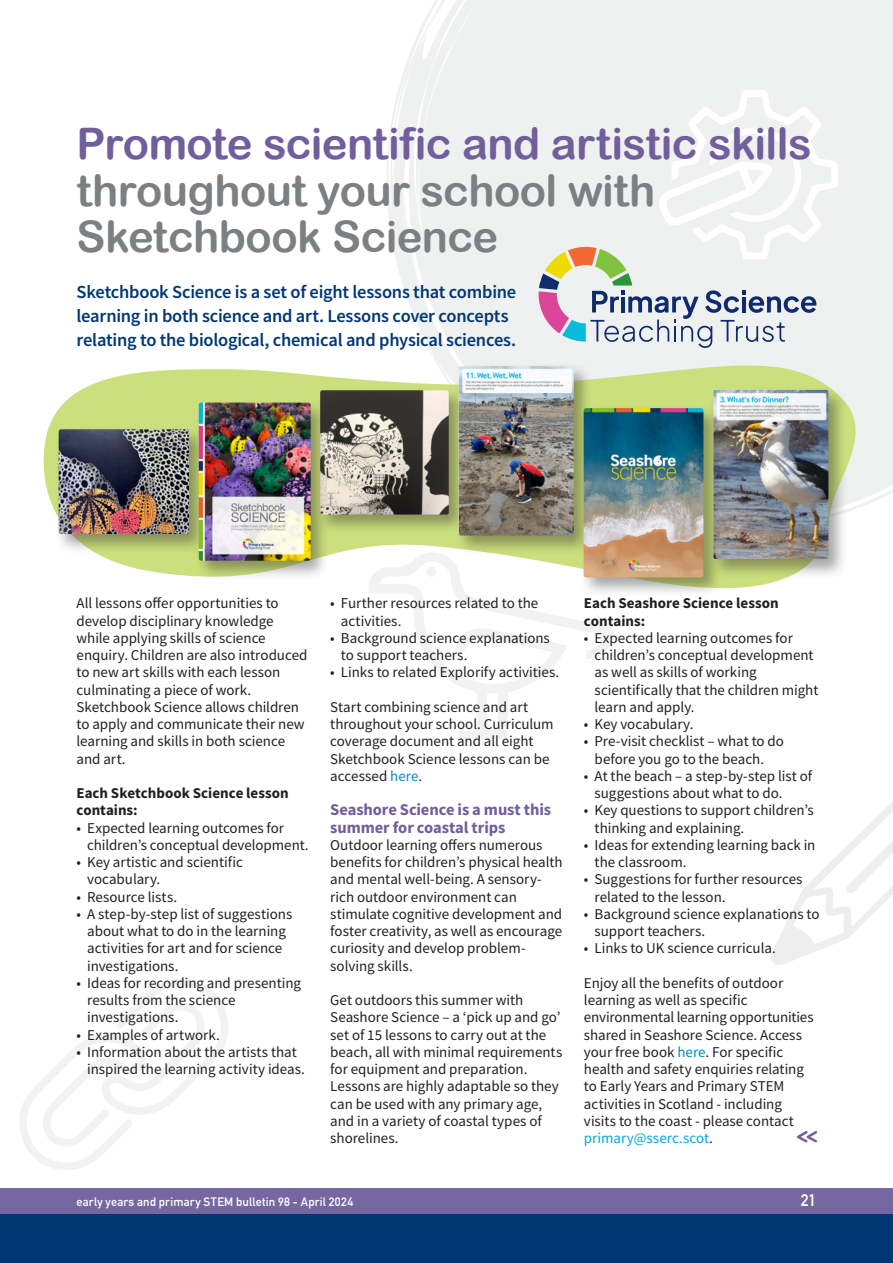
<style>
.page{position:relative;width:893px;height:1263px;background:#fff}
.page>*{position:absolute;margin:0;border:0;box-sizing:border-box;transform-origin:0 0}
.t1{font:43.5px/46.5px "Arial Rounded MT Bold";letter-spacing:-.015em;color:#7d8082}
.t2{font:43.5px "Arial Rounded MT Bold";letter-spacing:-.015em;color:#705f9c}
.t3{font:700 24.15px "Monoglyceride";color:#705f9c;scale:.87 1}
.t4{font:600 18.45px/24px "Source Sans Pro";letter-spacing:-.015em;color:#013874}
.t5{font:700 16.5px/17.2px "Source Sans Pro";letter-spacing:-.005em;color:#705f9c}
.t6{font:700 16.5px "DIN Alternate";color:#fff}
.t7{font:15px/17.2px "Source Sans Pro";color:#231f20}
.t8{font:700 15px/17.2px "Source Sans Pro";color:#231f20}
.t9{font:700 12px "DIN Alternate";letter-spacing:.02em;color:#fff}
.s1{color:#008cc7}
.s2{color:#00a8e4}
</style>
<div class="page">
<div style="left:0;top:1188px;width:893px;height:26px;background:#7767a1"></div>
<div style="left:0;top:1214px;width:893px;height:49px;background:#013874"></div>
<svg style="left:20px;top:979px;width:208px;height:191px"></svg>
<svg style="left:771px;top:802px;width:122px;height:163px"></svg>
<svg style="left:411px;top:594px;width:203px;height:144px"></svg>
<svg style="left:387px;top:0;width:506px;height:500px;fill:#eff0f0"></svg>
<svg style="left:43px;top:327px;width:834px;height:267px"></svg>
<svg style="left:403px;top:0;width:435px;height:405px"></svg>
<div style="left:316px;top:387px;width:151px;height:148px;background:#231f20;opacity:.4"></div>
<img style="left:320px;top:390px;width:129px;height:125px">
<div style="left:54px;top:426px;width:154px;height:128px;background:#231f20;opacity:.4"></div>
<img style="left:59px;top:429px;width:130px;height:105px">
<div style="left:194px;top:399px;width:135px;height:182px;background:#231f20;opacity:.4"></div>
<img style="left:199px;top:403px;width:112px;height:158px">
<div style="left:454px;top:363px;width:138px;height:193px;background:#231f20;opacity:.4"></div>
<img style="left:459px;top:366px;width:115px;height:169px">
<div style="left:709px;top:386px;width:138px;height:193px;background:#231f20;opacity:.4"></div>
<img style="left:713px;top:390px;width:115px;height:169px">
<div style="left:579px;top:405px;width:143px;height:193px;background:#231f20;opacity:.4"></div>
<img style="left:584px;top:408px;width:119px;height:169px">
<h1 class="t2" style="left:77px;top:118px;width:736px">Promote scientific and artistic skills</h1>
<h1 class="t1" style="left:77px;top:166px;width:580px">throughout your school with<br>Sketchbook Science</h1>
<p class="t4" style="left:77px;top:279px;width:441px">Sketchbook Science is a set of eight lessons that combine learning in both science and art. Lessons cover concepts relating to the biological, chemical and physical sciences.</p>
<p class="t7" style="left:77px;top:595px;width:233px">All lessons offer opportunities to develop disciplinary knowledge while applying skills of science enquiry. Children are also introduced to new art skills with each lesson culminating a piece of work.<br>Sketchbook Science allows children to apply and communicate their new learning and skills in both science and art.</p>
<p class="t8" style="left:77px;top:784px;width:214px">Each Sketchbook Science lesson contains:</p>
<p class="t7" style="left:87px;top:819px;width:223px;text-indent:-11px">• Expected learning outcomes for children’s conceptual development.</p>
<p class="t7" style="left:87px;top:853px;width:157px;text-indent:-11px">• Key artistic and scientific vocabulary.</p>
<p class="t7" style="left:77px;top:888px;width:102px">• Resource lists.</p>
<p class="t7" style="left:87px;top:905px;width:207px;text-indent:-11px">• A step-by-step list of suggestions about what to do in the learning activities for art and for science investigations.</p>
<p class="t7" style="left:87px;top:974px;width:215px;text-indent:-11px">• Ideas for recording and presenting results from the science investigations.</p>
<p class="t7" style="left:77px;top:1026px;width:145px">• Examples of artwork.</p>
<p class="t7" style="left:87px;top:1043px;width:219px;text-indent:-11px">• Information about the artists that inspired the learning activity ideas.</p>
<p class="t7" style="left:341px;top:595px;width:199px;text-indent:-11px">• Further resources related to the activities.</p>
<p class="t7" style="left:341px;top:629px;width:210px;text-indent:-11px">• Background science explanations to support teachers.</p>
<p class="t7" style="left:330px;top:664px;width:231px">• Links to related Explorify activities.</p>
<p class="t7" style="left:330px;top:698px;width:225px">Start combining science and art throughout your school. Curriculum coverage document and all eight<br>Sketchbook Science lessons can be accessed <span class="s1">here</span>.</p>
<p class="t5" style="left:330px;top:801px;width:222px">Seashore Science is a must this summer for coastal trips</p>
<p class="t7" style="left:330px;top:836px;width:234px">Outdoor learning offers numerous benefits for children’s physical health and mental well-being. A sensory&shy;rich outdoor environment can stimulate cognitive development and foster creativity, as well as encourage curiosity and develop problem&shy;solving skills.</p>
<p class="t7" style="left:330px;top:991px;width:234px">Get outdoors this summer with<br>Seashore Science – a ‘pick up and go’ set of 15 lessons to carry out at the beach, all with minimal requirements for equipment and preparation.<br>Lessons are highly adaptable so they can be used with any primary age, and in a variety of coastal types of shorelines.</p>
<p class="t8" style="left:584px;top:594px;width:196px">Each Seashore Science lesson contains:</p>
<p class="t7" style="left:595px;top:629px;width:225px;text-indent:-11px">• Expected learning outcomes for children’s conceptual development as well as skills of working scientifically that the children might learn and apply.</p>
<p class="t7" style="left:584px;top:715px;width:111px">• Key vocabulary.</p>
<p class="t7" style="left:595px;top:733px;width:191px;text-indent:-11px">• Pre-visit checklist – what to do before you go to the beach.</p>
<p class="t7" style="left:595px;top:767px;width:219px;text-indent:-11px">• At the beach – a step-by-step list of suggestions about what to do.</p>
<p class="t7" style="left:595px;top:802px;width:221px;text-indent:-11px">• Key questions to support children’s thinking and explaining.</p>
<p class="t7" style="left:595px;top:836px;width:222px;text-indent:-11px">• Ideas for extending learning back in the classroom.</p>
<p class="t7" style="left:595px;top:871px;width:209px;text-indent:-11px">• Suggestions for further resources related to the lesson.</p>
<p class="t7" style="left:595px;top:905px;width:226px;text-indent:-11px">• Background science explanations to support teachers.</p>
<p class="t7" style="left:584px;top:940px;width:193px">• Links to UK science curricula.</p>
<p class="t7" style="left:584px;top:974px;width:231px">Enjoy all the benefits of outdoor learning as well as specific environmental learning opportunities shared in Seashore Science. Access your free book <span class="s1">here</span>. For specific health and safety enquiries relating to Early Years and Primary STEM activities in Scotland - including visits to the coast - please contact <span class="s2">primary@sserc.scot</span>.</p>
<h2 class="t3" style="left:796px;top:1119px;width:26px">&lt;&lt;</h2>
<p class="t9" style="left:77px;top:1192px;width:278px">early years and primary STEM bulletin 98 - April 2024</p>
<p class="t6" style="left:801px;top:1187px;width:17px">21</p>
</div>
